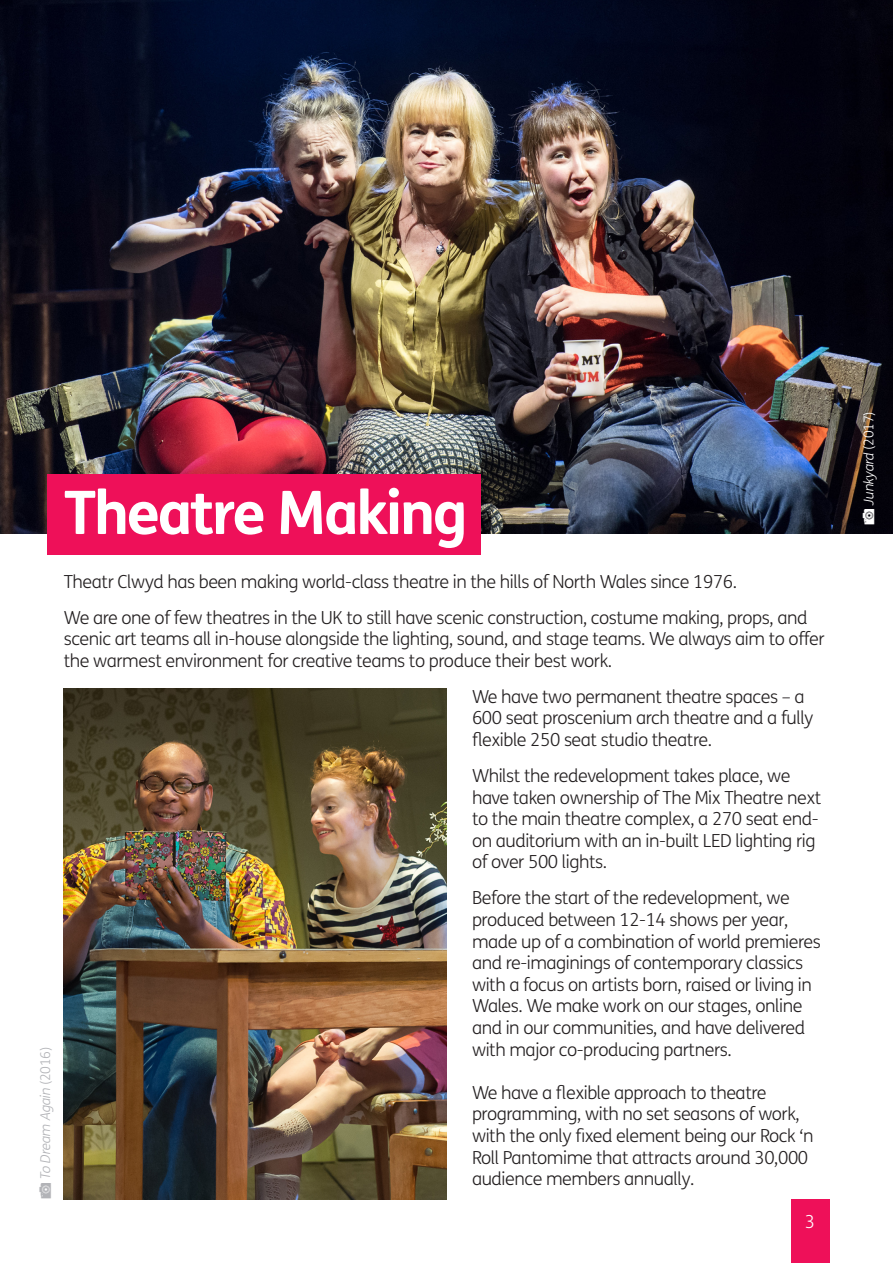
<style>
.page{position:relative;width:893px;height:1263px;background:#fff}
.page>*{position:absolute;margin:0;border:0;box-sizing:border-box;transform-origin:0 0}
.No_Spacing{font:700 60px "FS Me";letter-spacing:-.04em;color:#fff}
.No_Spacing-2{font:300 18px/21.6px "FS Me";letter-spacing:-.025em;color:#231f20}
.t1{font:300 18px "FS Me";color:#fff}
.t2{font:italic 300 13.5px "FS Me";color:#b2b3b7}
.t3{font:italic 300 13.5px "FS Me";color:#fff}
.s1{font-family:"CAMERAFOTOGRAAMI";font-weight:400;font-style:normal}
.s2{font-style:normal}
</style>
<div class="page">
<div style="left:791px;top:1199px;width:38px;height:64px;background:#ee1059"></div>
<img style="left:0;top:0;width:893px;height:534px">
<div style="left:47px;top:474px;width:433px;height:81px;background:#ee1059"></div>
<img style="left:64px;top:689px;width:382px;height:510px">
<p class="t2" style="left:36px;top:1199px;width:154px;rotate:-90deg"><span class="s1">-</span> To Dream Again <span class="s2">( 2 0 1 6 )</span></p>
<p class="No_Spacing" style="left:64px;top:466px;width:405px">Theatre Making</p>
<p class="No_Spacing-2" style="left:64px;top:570px;width:675px">Theatr Clwyd has been making world-class theatre in the hills of North Wales since 1976.</p>
<p class="No_Spacing-2" style="left:64px;top:606px;width:762px">We are one of few theatres in the UK to still have scenic construction, costume making, props, and scenic art teams all in-house alongside the lighting, sound, and stage teams. We always aim to offer the warmest environment for creative teams to produce their best work.</p>
<p class="No_Spacing-2" style="left:472px;top:685px;width:343px">We have two permanent theatre spaces – a<br>600 seat proscenium arch theatre and a fully flexible 250 seat studio theatre.</p>
<p class="No_Spacing-2" style="left:472px;top:764px;width:351px">Whilst the redevelopment takes place, we have taken ownership of The Mix Theatre next to the main theatre complex, a 270 seat end&shy;on auditorium with an in-built LED lighting rig of over 500 lights.</p>
<p class="No_Spacing-2" style="left:472px;top:887px;width:350px">Before the start of the redevelopment, we produced between 12-14 shows per year, made up of a combination of world premieres and re-imaginings of contemporary classics with a focus on artists born, raised or living in Wales. We make work on our stages, online and in our communities, and have delivered with major co-producing partners.</p>
<p class="No_Spacing-2" style="left:472px;top:1081px;width:343px">We have a flexible approach to theatre programming, with no set seasons of work, with the only fixed element being our Rock ‘n Roll Pantomime that attracts around 30,000 audience members annually.</p>
<p class="t1" style="left:805px;top:1209px;width:12px">3</p>
<p class="t3" style="left:859px;top:525px;width:115px;rotate:-90deg"><span class="s1">-</span> Junkyard <span class="s2">( 2 0 1 7 )</span></p>
</div>
